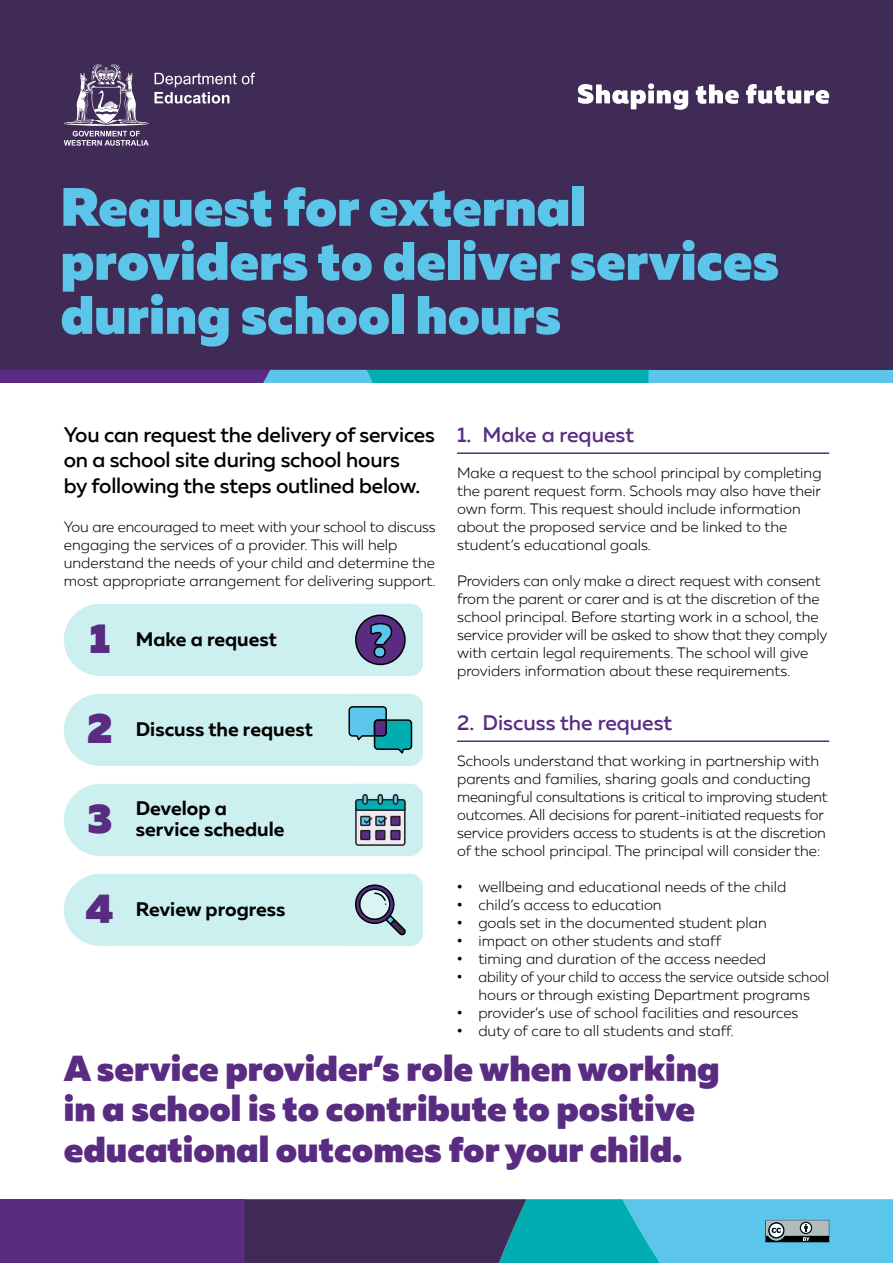
<style>
.page{position:relative;width:893px;height:1263px;background:#fff}
.page>*{position:absolute;margin:0;border:0;box-sizing:border-box;transform-origin:0 0}
.t1{font:900 54px/54px "Muller DOE";color:#5bc5ea}
.t2{font:900 42px/90px "Muller DOE";color:#592c82;text-align:justify}
.t3{font:900 36px/40.5px "Muller DOE";color:#592c82}
.t4{font:500 21px/25.5px "Muller DOE";letter-spacing:-.01em;color:#000}
.t5{font:500 21px "Muller DOE";color:#592c82}
.t6{font:700 19.5px/21px "Muller DOE";color:#000}
.t7{font:300 15px/18px "Muller DOE";color:#000}
.t8{font:300 15px/18px "Muller DOE";color:#000;text-align:center;scale:.95 1}
.s1{font-family:"Arial";font-weight:400}
</style>
<div class="page">
<div style="left:0;top:0;width:893px;height:370px;background:#3f2b56"></div>
<div style="left:0;top:1199px;width:244px;height:64px;background:#592c82"></div>
<div style="left:648px;top:370px;width:245px;height:13px;background:#5bc5ea"></div>
<svg style="left:0;top:370px;width:648px;height:13px;background:#337ba6"></svg>
<hr style="left:457px;top:452px;width:372px;height:2px;background:#592c82">
<hr style="left:457px;top:740px;width:372px;height:2px;background:#592c82">
<div style="left:64px;top:604px;width:72px;height:72px;background:#ccefef;border-radius:50%"></div>
<div style="left:64px;top:694px;width:72px;height:72px;background:#ccefef;border-radius:50%"></div>
<div style="left:64px;top:784px;width:72px;height:72px;background:#ccefef;border-radius:50%"></div>
<div style="left:64px;top:874px;width:72px;height:72px;background:#ccefef;border-radius:50%"></div>
<svg style="left:106px;top:694px;width:317px;height:72px;background:#bce5e7"></svg>
<svg style="left:106px;top:604px;width:317px;height:72px;background:#c0dfe4"></svg>
<div style="left:106px;top:874px;width:317px;height:72px;background:#ccefef"></div>
<svg style="left:106px;top:784px;width:317px;height:72px;background:#c2e4e6"></svg>
<svg style="left:64px;top:64px;width:191px;height:82px"></svg>
<svg style="left:578px;top:83px;width:251px;height:27px"></svg>
<svg style="left:244px;top:1199px;width:649px;height:64px;background:#3f7e9e"></svg>
<h1 class="t1" style="left:61px;top:181px;width:720px">Request for external providers to deliver services during school hours</h1>
<h3 class="t4" style="left:64px;top:422px;width:373px">You can request the delivery of services on a school site during school hours<br>by following the steps outlined below.</h3>
<p class="t7" style="left:64px;top:517px;width:373px">You are encouraged to meet with your school to discuss engaging the services of a provider. This will help understand the needs of your child and determine the most appropriate arrangement for delivering support.</p>
<h3 class="t5" style="left:457px;top:421px;width:179px">1. Make a request</h3>
<p class="t7" style="left:457px;top:463px;width:366px">Make a request to the school principal by completing the parent request form. Schools may also have their own form. This request should include information about the proposed service and be linked to the student’s educational goals.</p>
<p class="t7" style="left:457px;top:571px;width:372px">Providers can only make a direct request with consent from the parent or carer and is at the discretion of the school principal. Before starting work in a school, the service provider will be asked to show that they comply with certain legal requirements. The school will give providers information about these requirements.</p>
<h3 class="t5" style="left:457px;top:709px;width:217px">2. Discuss the request</h3>
<p class="t7" style="left:457px;top:751px;width:372px">Schools understand that working in partnership with parents and families, sharing goals and conducting meaningful consultations is critical to improving student outcomes. All decisions for parent-initiated requests for service providers access to students is at the discretion of the school principal. The principal will consider the:</p>
<p class="t7" style="left:457px;top:877px;width:331px"><span class="s1">•</span> wellbeing and educational needs of the child</p>
<p class="t7" style="left:457px;top:895px;width:206px"><span class="s1">•</span> child’s access to education</p>
<p class="t7" style="left:457px;top:913px;width:311px"><span class="s1">•</span> goals set in the documented student plan</p>
<p class="t7" style="left:457px;top:931px;width:266px"><span class="s1">•</span> impact on other students and staff</p>
<p class="t7" style="left:457px;top:949px;width:311px"><span class="s1">•</span> timing and duration of the access needed</p>
<p class="t8" style="left:457px;top:967px;width:393px"><span class="s1">•</span> ability of your child to access the service outside school hours or through existing Department programs</p>
<p class="t7" style="left:457px;top:1003px;width:343px"><span class="s1">•</span> provider’s use of school facilities and resources</p>
<p class="t7" style="left:457px;top:1021px;width:278px"><span class="s1">•</span> duty of care to all students and staff.</p>
<h3 class="t3" style="left:64px;top:1049px;width:657px">A service provider’s role when working in a school is to contribute to positive educational outcomes for your child.</h3>
<h2 class="t2" style="left:86px;top:594px;width:30px">1<br>2<br>3<br>4</h2>
<h3 class="t6" style="left:136px;top:628px;width:142px">Make a request</h3>
<h3 class="t6" style="left:136px;top:718px;width:178px">Discuss the request</h3>
<h3 class="t6" style="left:136px;top:798px;width:150px">Develop a service schedule</h3>
<h3 class="t6" style="left:136px;top:898px;width:151px">Review progress</h3>
</div>
